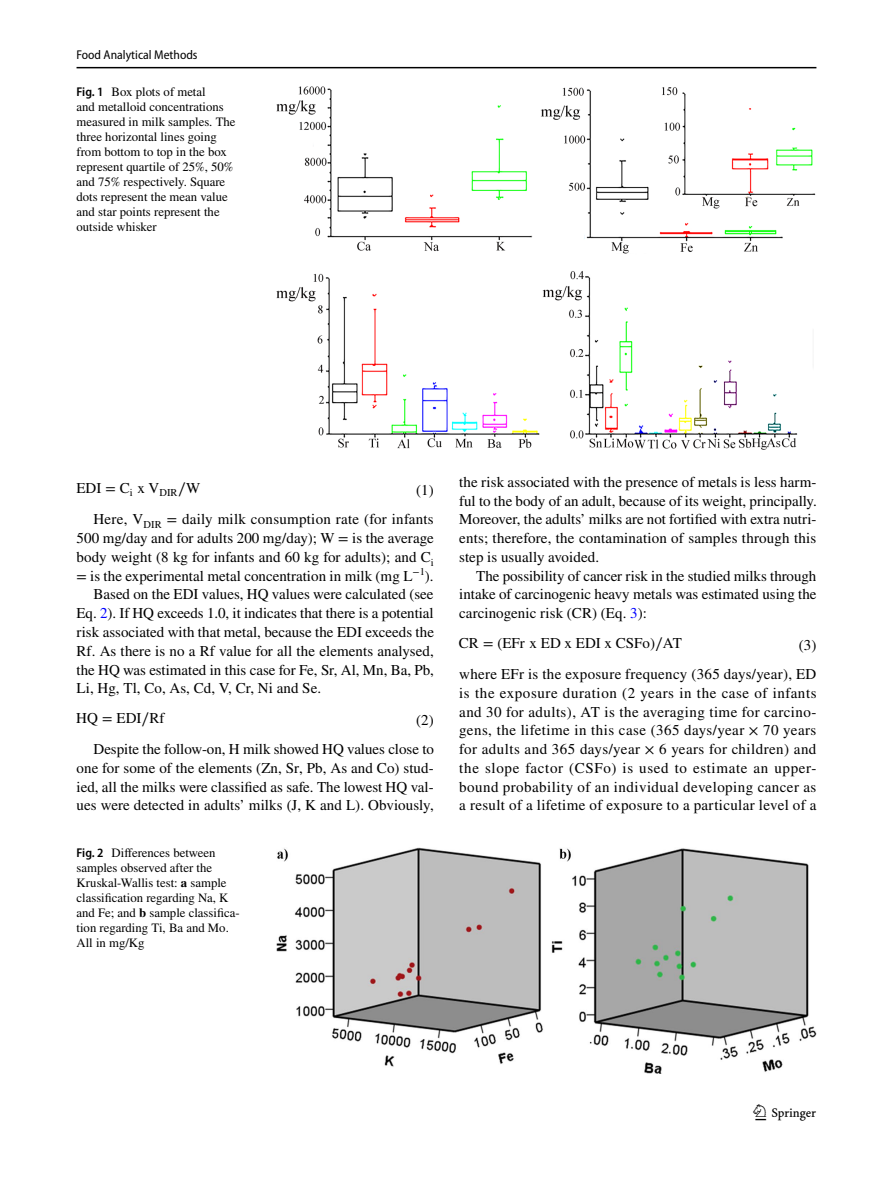
<style>
.page{position:relative;width:893px;height:1187px;background:#fff}
.page>*{position:absolute;margin:0;border:0;box-sizing:border-box;transform-origin:0 0}
.t1{font:22.5px "Springnew Regular 3";color:#000}
.t2{font:15px/18.8px "STIX";letter-spacing:.005em;color:#000;text-align:justify}
.t3{font:15px "STIX Math Regular 3";color:#000}
.t4{font:15px "STIX Math";color:#000}
.t5{font:15px "STIX Math Regular 2";color:#000}
.t6{font:12.75px/15px "STIX";color:#000}
.t7{font:semi-condensed 12.75px "Myriad Pro";color:#000}
.s1{font-family:"Myriad Pro";font-weight:600;font-stretch:semi-condensed}
.s2{color:#00f}
.s3{font-weight:700}
</style>
<div class="page">
<hr style="left:77px;top:67px;width:739px;height:1px;background:#000">
<img style="left:276px;top:87px;width:540px;height:363px">
<img style="left:276px;top:847px;width:540px;height:226px">
<p class="t7" style="left:77px;top:48px;width:123px">Food Analytical Methods</p>
<p class="t6" style="left:77px;top:85px;width:160px"><span class="s1">Fig. 1</span> Box plots of metal<br>and metalloid concentrations measured in milk samples. The three horizontal lines going from bottom to top in the box represent quartile of 25%, 50% and 75% respectively. Square dots represent the mean value and star points represent the outside whisker</p>
<p class="t4" style="left:76px;top:482px;width:125px">EDI = C<sub>i</sub> x V<sub>DIR</sub>∕W</p>
<p class="t2" style="left:416px;top:481px;width:19px">(1)</p>
<p class="t2" style="left:94px;top:511px;width:342px">Here, V<sub>DIR</sub> = daily milk consumption rate (for infants</p>
<p class="t2" style="left:77px;top:529px;width:359px">500 mg/day and for adults 200 mg/day); W = is the average</p>
<p class="t2" style="left:77px;top:548px;width:359px">body weight (8 kg for infants and 60 kg for adults); and C<sub>i</sub></p>
<p class="t2" style="left:77px;top:567px;width:359px">= is the experimental metal concentration in milk (mg L<sup>−1</sup>).</p>
<p class="t2" style="left:94px;top:586px;width:341px">Based on the EDI values, HQ values were calculated (see</p>
<p class="t2" style="left:77px;top:604px;width:359px">Eq. <span class="s2">2</span>). If HQ exceeds 1.0, it indicates that there is a potential</p>
<p class="t2" style="left:77px;top:623px;width:359px">risk associated with that metal, because the EDI exceeds the</p>
<p class="t2" style="left:77px;top:642px;width:359px">Rf. As there is no a Rf value for all the elements analysed,</p>
<p class="t2" style="left:77px;top:661px;width:359px">the HQ was estimated in this case for Fe, Sr, Al, Mn, Ba, Pb,</p>
<p class="t2" style="left:77px;top:679px;width:246px">Li, Hg, Tl, Co, As, Cd, V, Cr, Ni and Se.</p>
<p class="t5" style="left:76px;top:712px;width:90px">HQ = EDI∕Rf</p>
<p class="t2" style="left:416px;top:711px;width:19px">(2)</p>
<p class="t2" style="left:77px;top:740px;width:359px;text-indent:17px">Despite the follow-on, H milk showed HQ values close to one for some of the elements (Zn, Sr, Pb, As and Co) stud&shy;ied, all the milks were classified as safe. The lowest HQ val&shy;ues were detected in adults’ milks (J, K and L). Obviously,</p>
<p class="t6" style="left:77px;top:846px;width:165px"><span class="s1">Fig. 2</span> Differences between samples observed after the<br>Kruskal-Wallis test: <span class="s3">a</span> sample classification regarding Na, K and Fe; and <span class="s3">b</span> sample classifica&shy;tion regarding Ti, Ba and Mo.<br>All in mg/Kg</p>
<p class="t2" style="left:459px;top:473px;width:359px">the risk associated with the presence of metals is less harm&shy;ful to the body of an adult, because of its weight, principally.<br>Moreover, the adults’ milks are not fortified with extra nutri&shy;ents; therefore, the contamination of samples through this step is usually avoided.</p>
<p class="t2" style="left:459px;top:567px;width:359px;text-indent:17px">The possibility of cancer risk in the studied milks through intake of carcinogenic heavy metals was estimated using the carcinogenic risk (CR) (Eq. <span class="s2">3</span>):</p>
<p class="t3" style="left:459px;top:637px;width:225px">CR = (EFr x ED x EDI x CSFo)∕AT</p>
<p class="t2" style="left:799px;top:636px;width:19px">(3)</p>
<p class="t2" style="left:459px;top:665px;width:359px">where EFr is the exposure frequency (365 days/year), ED is the exposure duration (2 years in the case of infants and 30 for adults), AT is the averaging time for carcino&shy;gens, the lifetime in this case (365 days/year × 70 years for adults and 365 days/year × 6 years for children) and the slope factor (CSFo) is used to estimate an upper&shy;bound probability of an individual developing cancer as a result of a lifetime of exposure to a particular level of a</p>
<h1 class="t1" style="left:755px;top:1104px;width:62px">1 3</h1>
</div>
